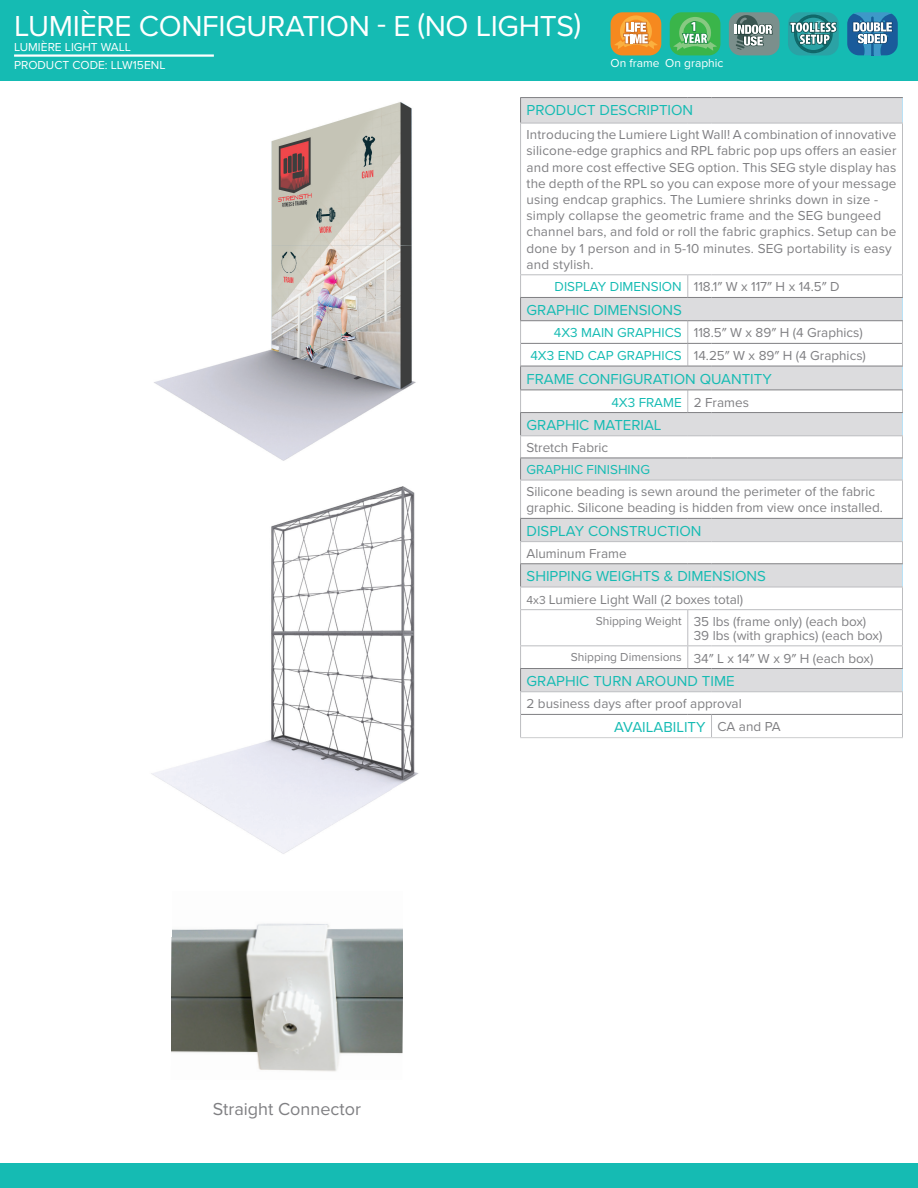
<style>
.page{position:relative;width:918px;height:1188px;background:#fff}
.page>*{position:absolute;margin:0;border:0;box-sizing:border-box;transform-origin:0 0}
.Category_Sub_Title_2{font:30px "Proxima Nova";letter-spacing:-.01em;color:#fff}
.t1{font:18px "Proxima Nova";color:#808083}
.Product_Title_16pt{font:15px "Proxima Nova";color:#15bbb3}
.t2{font:13.5px/16.2px "Proxima Nova";letter-spacing:.01em;color:#808083}
.Product_Title_16pt-2{font:13.5px "Proxima Nova";color:#15bbb3}
.top_page_name_regula{font:12px "Proxima Nova";color:#fff}
.t3{font:12px "Proxima Nova";color:#808083}
.s1{font-size:12px}
</style>
<div class="page">
<div style="left:521px;top:98px;width:381px;height:25px;background:#dcdcde"></div>
<svg style="left:521px;top:275px;width:381px;height:370px"></svg>
<hr style="left:902px;top:123px;width:1px;height:151px;background:#bcbdc0">
<hr style="left:902px;top:480px;width:1px;height:38px;background:#bcbdc0">
<svg style="left:520px;top:98px;width:1px;height:25px"></svg>
<svg style="left:902px;top:98px;width:1px;height:25px"></svg>
<hr style="left:520px;top:97px;width:168px;height:1px;background:#808083">
<svg style="left:688px;top:97px;width:24px;height:1px"></svg>
<hr style="left:712px;top:97px;width:191px;height:1px;background:#808083">
<hr style="left:520px;top:123px;width:1px;height:151px;background:#bcbdc0">
<hr style="left:520px;top:274px;width:168px;height:1px;background:#bcbdc0">
<hr style="left:712px;top:274px;width:191px;height:1px;background:#bcbdc0">
<hr style="left:520px;top:610px;width:1px;height:35px;background:#bcbdc0">
<hr style="left:687px;top:610px;width:1px;height:35px;background:#bcbdc0">
<hr style="left:902px;top:610px;width:1px;height:35px;background:#bcbdc0">
<hr style="left:520px;top:123px;width:168px;height:1px;background:#bcbdc0">
<svg style="left:688px;top:123px;width:24px;height:1px"></svg>
<hr style="left:712px;top:123px;width:191px;height:1px;background:#bcbdc0">
<hr style="left:520px;top:480px;width:1px;height:38px;background:#bcbdc0">
<hr style="left:520px;top:297px;width:168px;height:1px;background:#808083">
<svg style="left:687px;top:274px;width:25px;height:24px"></svg>
<hr style="left:712px;top:297px;width:191px;height:1px;background:#808083">
<hr style="left:520px;top:320px;width:168px;height:1px;background:#808083">
<hr style="left:712px;top:320px;width:191px;height:1px;background:#808083">
<hr style="left:521px;top:343px;width:167px;height:1px;background:#808083">
<hr style="left:712px;top:343px;width:190px;height:1px;background:#808083">
<hr style="left:520px;top:366px;width:168px;height:1px;background:#808083">
<svg style="left:687px;top:320px;width:25px;height:47px"></svg>
<hr style="left:712px;top:366px;width:191px;height:1px;background:#808083">
<hr style="left:520px;top:390px;width:168px;height:1px;background:#808083">
<hr style="left:712px;top:390px;width:191px;height:1px;background:#808083">
<hr style="left:520px;top:412px;width:168px;height:1px;background:#808083">
<svg style="left:687px;top:390px;width:25px;height:23px"></svg>
<hr style="left:712px;top:412px;width:191px;height:1px;background:#808083">
<hr style="left:520px;top:435px;width:168px;height:1px;background:#bcbdc0">
<svg style="left:688px;top:435px;width:24px;height:1px"></svg>
<hr style="left:712px;top:435px;width:191px;height:1px;background:#bcbdc0">
<svg style="left:520px;top:275px;width:1px;height:205px"></svg>
<svg style="left:902px;top:275px;width:1px;height:205px"></svg>
<hr style="left:520px;top:458px;width:168px;height:1px;background:#808083">
<svg style="left:688px;top:458px;width:24px;height:1px"></svg>
<hr style="left:712px;top:458px;width:191px;height:1px;background:#808083">
<hr style="left:520px;top:480px;width:168px;height:1px;background:#bcbdc0">
<svg style="left:688px;top:480px;width:24px;height:1px"></svg>
<hr style="left:712px;top:480px;width:191px;height:1px;background:#bcbdc0">
<hr style="left:520px;top:518px;width:168px;height:1px;background:#808083">
<svg style="left:688px;top:518px;width:24px;height:1px"></svg>
<hr style="left:712px;top:518px;width:191px;height:1px;background:#808083">
<hr style="left:520px;top:541px;width:168px;height:1px;background:#bcbdc0">
<svg style="left:688px;top:541px;width:24px;height:1px"></svg>
<hr style="left:712px;top:541px;width:191px;height:1px;background:#bcbdc0">
<svg style="left:520px;top:519px;width:1px;height:90px"></svg>
<svg style="left:902px;top:519px;width:1px;height:90px"></svg>
<hr style="left:520px;top:563px;width:168px;height:1px;background:#808083">
<svg style="left:688px;top:563px;width:24px;height:1px"></svg>
<hr style="left:712px;top:563px;width:191px;height:1px;background:#808083">
<hr style="left:520px;top:587px;width:168px;height:1px;background:#bcbdc0">
<svg style="left:688px;top:587px;width:24px;height:1px"></svg>
<hr style="left:712px;top:587px;width:191px;height:1px;background:#bcbdc0">
<hr style="left:520px;top:609px;width:168px;height:1px;background:#bcbdc0">
<svg style="left:688px;top:609px;width:24px;height:1px"></svg>
<hr style="left:712px;top:609px;width:191px;height:1px;background:#bcbdc0">
<svg style="left:520px;top:645px;width:383px;height:93px"></svg>
<hr style="left:712px;top:714px;width:190px;height:1px;background:#808083">
<div style="left:0;top:1164px;width:918px;height:24px;background:#15bbb3"></div>
<div style="left:0;top:0;width:918px;height:81px;background:#15bbb3"></div>
<hr style="left:14px;top:54px;width:200px;height:3px;background:#fff">
<img style="left:154px;top:102px;width:262px;height:359px">
<img style="left:151px;top:486px;width:268px;height:368px">
<img style="left:171px;top:923px;width:232px;height:149px">
<svg style="left:847px;top:12px;width:51px;height:44px;background:#4c8cb2"></svg>
<div style="left:788px;top:12px;width:51px;height:43px;background:#2ba2a5;border-radius:12px"></div>
<svg style="left:789px;top:14px;width:49px;height:39px"></svg>
<div style="left:729px;top:12px;width:51px;height:43px;background:#7b8f8c;border-radius:12px"></div>
<svg style="left:734px;top:14px;width:39px;height:36px"></svg>
<div style="left:611px;top:12px;width:50px;height:43px;background:#f6891f;border-radius:12px"></div>
<svg style="left:614px;top:14px;width:44px;height:42px"></svg>
<div style="left:670px;top:12px;width:50px;height:43px;background:#3ab54a;border-radius:12px"></div>
<svg style="left:673px;top:17px;width:44px;height:34px"></svg>
<p class="Category_Sub_Title_2" style="left:14px;top:8px;width:569px">LUMIÈRE CONFIGURATION - E (NO LIGHTS)</p>
<p class="top_page_name_regula" style="left:14px;top:58px;width:153px">PRODUCT CODE: LLW15ENL</p>
<p class="top_page_name_regula" style="left:14px;top:40px;width:119px">LUMIÈRE LIGHT WALL</p>
<p class="top_page_name_regula" style="left:611px;top:56px;width:51px">On frame</p>
<p class="top_page_name_regula" style="left:665px;top:56px;width:60px">On graphic</p>
<p class="t1" style="left:213px;top:1098px;width:150px">Straight Connector</p>
<p class="Product_Title_16pt" style="left:527px;top:101px;width:168px">PRODUCT DESCRIPTION</p>
<p class="t2" style="left:527px;top:127px;width:371px">Introducing the Lumiere Light Wall! A combination of innovative silicone-edge graphics and RPL fabric pop ups offers an easier and more cost effective SEG option. This SEG style display has the depth of the RPL so you can expose more of your message using endcap graphics. The Lumiere shrinks down in size - simply collapse the geometric frame and the SEG bungeed channel bars, and fold or roll the fabric graphics. Setup can be done by 1 person and in 5-10 minutes. SEG portability is easy and stylish.</p>
<p class="Product_Title_16pt-2" style="left:555px;top:278px;width:129px">DISPLAY DIMENSION</p>
<p class="t2" style="left:694px;top:279px;width:147px">118.1″ W x 117″ H x 14.5″ D</p>
<p class="Product_Title_16pt" style="left:527px;top:301px;width:157px">GRAPHIC DIMENSIONS</p>
<p class="Product_Title_16pt-2" style="left:554px;top:325px;width:129px">4X3 MAIN GRAPHICS</p>
<p class="t2" style="left:694px;top:325px;width:171px">118.5″ W x 89″ H (4 Graphics)</p>
<p class="Product_Title_16pt-2" style="left:530px;top:347px;width:153px">4X3 END CAP GRAPHICS</p>
<p class="t2" style="left:694px;top:348px;width:174px">14.25″ W x 89″ H (4 Graphics)</p>
<p class="Product_Title_16pt" style="left:527px;top:370px;width:247px">FRAME CONFIGURATION QUANTITY</p>
<p class="Product_Title_16pt-2" style="left:611px;top:394px;width:72px">4X3 FRAME</p>
<p class="t2" style="left:694px;top:394px;width:57px">2 Frames</p>
<p class="Product_Title_16pt" style="left:527px;top:416px;width:137px">GRAPHIC MATERIAL</p>
<p class="t2" style="left:527px;top:440px;width:83px">Stretch Fabric</p>
<p class="Product_Title_16pt-2" style="left:527px;top:462px;width:125px">GRAPHIC FINISHING</p>
<p class="t2" style="left:527px;top:484px;width:358px">Silicone beading is sewn around the perimeter of the fabric graphic. Silicone beading is hidden from view once installed.</p>
<p class="Product_Title_16pt" style="left:527px;top:522px;width:176px">DISPLAY CONSTRUCTION</p>
<p class="t2" style="left:527px;top:545px;width:102px">Aluminum Frame</p>
<p class="Product_Title_16pt" style="left:527px;top:567px;width:241px">SHIPPING WEIGHTS &amp; DIMENSIONS</p>
<p class="t2" style="left:527px;top:591px;width:218px"><span class="s1">4x3</span> Lumiere Light Wall (2 boxes total)</p>
<p class="t3" style="left:596px;top:614px;width:88px">Shipping Weight</p>
<p class="t2" style="left:694px;top:614px;width:174px">35 lbs (frame only) (each box)</p>
<p class="t2" style="left:694px;top:628px;width:190px">39 lbs (with graphics) (each box)</p>
<p class="t3" style="left:571px;top:650px;width:112px">Shipping Dimensions</p>
<p class="t2" style="left:694px;top:650px;width:181px">34″ L x 14″ W x 9″ H (each box)</p>
<p class="Product_Title_16pt" style="left:527px;top:672px;width:210px">GRAPHIC TURN AROUND TIME</p>
<p class="t2" style="left:527px;top:696px;width:217px">2 business days after proof approval</p>
<p class="Product_Title_16pt" style="left:614px;top:718px;width:93px">AVAILABILITY</p>
<p class="t2" style="left:718px;top:718px;width:65px">CA and PA</p>
</div>
